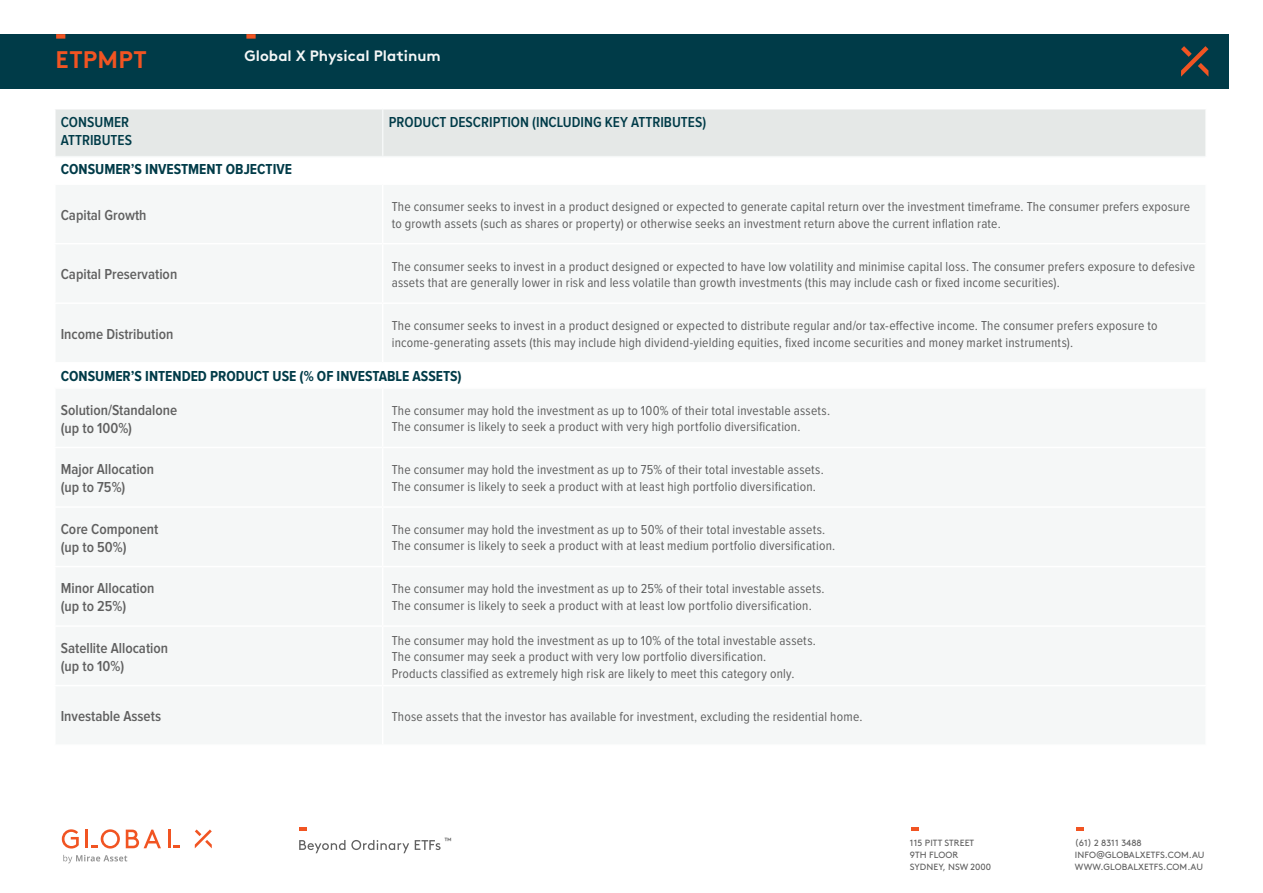
<style>
.page{position:relative;width:1263px;height:893px;background:#fff}
.page>*{position:absolute;margin:0;border:0;box-sizing:border-box;transform-origin:0 0}
.t1{font:700 24px "Brown";letter-spacing:.01em;color:#f15422}
.t2{font:600 15px/18px "Proxima Nova Cond";color:#606060}
.t3{font:700 15px "Proxima Nova Cond";color:#003b48}
.t4{font:600 15px/18px "Proxima Nova Cond";color:#003b48}
.t5{font:700 15px "Brown";letter-spacing:.005em;color:#f5f7f7}
.t6{font:13.5px/16.5px "Proxima Nova Cond";letter-spacing:.015em;color:#606060}
.t7{font:9px/12px "Brown";letter-spacing:.01em;color:#606060}
</style>
<div class="page">
<div style="left:0;top:34px;width:1229px;height:55px;background:#003b48"></div>
<svg style="left:1181px;top:46px;width:28px;height:31px"></svg>
<div style="left:246px;top:34px;width:10px;height:5px;background:#f15422"></div>
<div style="left:56px;top:34px;width:9px;height:5px;background:#f15422"></div>
<svg style="left:299px;top:840px;width:46px;height:13px"></svg>
<svg style="left:351px;top:840px;width:58px;height:13px"></svg>
<svg style="left:415px;top:840px;width:26px;height:10px"></svg>
<svg style="left:299px;top:827px;width:8px;height:3px"></svg>
<svg style="left:1076px;top:827px;width:7px;height:3px"></svg>
<svg style="left:911px;top:827px;width:7px;height:3px"></svg>
<svg style="left:126px;top:830px;width:35px;height:18px"></svg>
<svg style="left:195px;top:829px;width:17px;height:19px"></svg>
<hr style="left:168px;top:830px;width:3px;height:18px;background:#f15422">
<svg style="left:173px;top:846px;width:7px;height:2px"></svg>
<svg style="left:62px;top:829px;width:17px;height:19px"></svg>
<svg style="left:86px;top:829px;width:34px;height:19px"></svg>
<svg style="left:63px;top:855px;width:64px;height:8px"></svg>
<div style="left:56px;top:109px;width:1149px;height:47px;background:#e5e8e7"></div>
<hr style="left:382px;top:109px;width:1px;height:47px;background:#f5f7f7">
<hr style="left:56px;top:156px;width:327px;height:1px;background:#f5f7f7">
<hr style="left:383px;top:156px;width:822px;height:1px;background:#f5f7f7">
<h1 class="t1" style="left:56px;top:40px;width:93px">ETPMPT</h1>
<p class="t5" style="left:244px;top:44px;width:198px">Global X Physical Platinum</p>
<p class="t4" style="left:61px;top:113px;width:73px">CONSUMER<br>ATTRIBUTES</p>
<p class="t4" style="left:389px;top:113px;width:319px">PRODUCT DESCRIPTION (INCLUDING KEY ATTRIBUTES)</p>
<p class="t3" style="left:61px;top:161px;width:233px">CONSUMER’S INVESTMENT OBJECTIVE</p>
<p class="t2" style="left:61px;top:206px;width:87px">Capital Growth</p>
<p class="t6" style="left:392px;top:199px;width:800px">The consumer seeks to invest in a product designed or expected to generate capital return over the investment timeframe. The consumer prefers exposure to growth assets (such as shares or property) or otherwise seeks an investment return above the current inflation rate.</p>
<p class="t2" style="left:61px;top:266px;width:118px">Capital Preservation</p>
<p class="t6" style="left:392px;top:258px;width:805px">The consumer seeks to invest in a product designed or expected to have low volatility and minimise capital loss. The consumer prefers exposure to defesive assets that are generally lower in risk and less volatile than growth investments (this may include cash or fixed income securities).</p>
<p class="t2" style="left:61px;top:326px;width:114px">Income Distribution</p>
<p class="t6" style="left:392px;top:318px;width:767px">The consumer seeks to invest in a product designed or expected to distribute regular and/or tax-effective income. The consumer prefers exposure to income-generating assets (this may include high dividend-yielding equities, fixed income securities and money market instruments).</p>
<p class="t3" style="left:61px;top:368px;width:403px">CONSUMER’S INTENDED PRODUCT USE (% OF INVESTABLE ASSETS)</p>
<p class="t2" style="left:61px;top:401px;width:118px">Solution/Standalone (up to 100%)</p>
<p class="t6" style="left:392px;top:402px;width:440px">The consumer may hold the investment as up to 100% of their total investable assets.<br>The consumer is likely to seek a product with very high portfolio diversification.</p>
<p class="t2" style="left:61px;top:461px;width:95px">Major Allocation (up to 75%)</p>
<p class="t6" style="left:392px;top:462px;width:434px">The consumer may hold the investment as up to 75% of their total investable assets.<br>The consumer is likely to seek a product with at least high portfolio diversification.</p>
<p class="t2" style="left:61px;top:520px;width:99px">Core Component (up to 50%)</p>
<p class="t6" style="left:392px;top:521px;width:445px">The consumer may hold the investment as up to 50% of their total investable assets.<br>The consumer is likely to seek a product with at least medium portfolio diversification.</p>
<p class="t2" style="left:61px;top:580px;width:95px">Minor Allocation (up to 25%)</p>
<p class="t6" style="left:392px;top:581px;width:434px">The consumer may hold the investment as up to 25% of their total investable assets.<br>The consumer is likely to seek a product with at least low portfolio diversification.</p>
<p class="t2" style="left:61px;top:639px;width:109px">Satellite Allocation (up to 10%)</p>
<p class="t6" style="left:392px;top:632px;width:426px">The consumer may hold the investment as up to 10% of the total investable assets.<br>The consumer may seek a product with very low portfolio diversification.<br>Products classified as extremely high risk are likely to meet this category only.</p>
<p class="t2" style="left:61px;top:708px;width:102px">Investable Assets</p>
<p class="t6" style="left:392px;top:708px;width:472px">Those assets that the investor has available for investment, excluding the residential home.</p>
<p class="t7" style="left:444px;top:834px;width:9px">™</p>
<p class="t7" style="left:910px;top:836px;width:83px">115 PITT STREET<br>9TH FLOOR<br>SYDNEY, NSW 2000</p>
<p class="t7" style="left:1075px;top:836px;width:131px">(61) 2 8311 3488<br>INFO@GLOBALXETFS.COM.AU<br>WWW.GLOBALXETFS.COM.AU</p>
</div>
